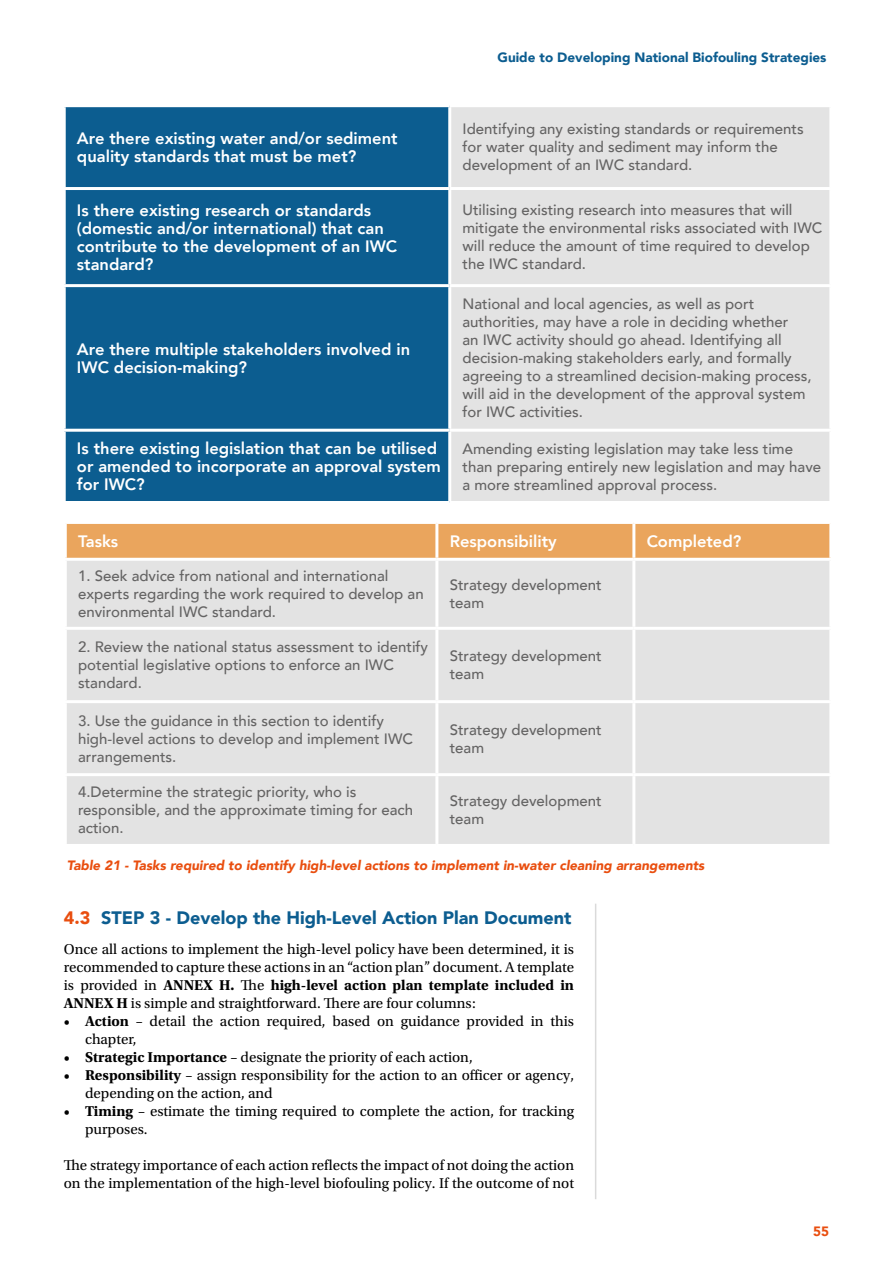
<style>
.page{position:relative;width:893px;height:1263px;background:#fff}
.page>*{position:absolute;margin:0;border:0;box-sizing:border-box;transform-origin:0 0}
.t1{font:900 18px "Avenir";color:#0c5d90}
.t2{font:800 16.5px/18px "Avenir";color:#fff}
.t3{font:500 15px/18px "Avenir";color:#646363}
.t4{font:15px/18px "Utopia Std";color:#000}
.t5{font:italic 900 13.5px "Avenir";color:#e94e0f}
.t6{font:900 13.5px "Avenir";color:#0c5d90}
.t7{font:900 13.5px "Avenir";color:#e94e0f}
.s1{color:#e94e0f}
.s2{font-weight:700}
</style>
<div class="page">
<hr style="left:595px;top:904px;width:1px;height:295px;background:#dadada">
<div style="left:66px;top:107px;width:382px;height:394px;background:#0c5d90"></div>
<div style="left:451px;top:107px;width:378px;height:394px;background:#e3e3e3"></div>
<hr style="left:63px;top:187px;width:387px;height:3px;background:#fff">
<hr style="left:450px;top:187px;width:382px;height:3px;background:#fff">
<hr style="left:63px;top:284px;width:387px;height:3px;background:#fff">
<hr style="left:450px;top:284px;width:382px;height:3px;background:#fff">
<hr style="left:63px;top:429px;width:387px;height:3px;background:#fff">
<hr style="left:450px;top:429px;width:382px;height:3px;background:#fff">
<div style="left:67px;top:524px;width:762px;height:34px;background:#eaa55d"></div>
<div style="left:67px;top:561px;width:762px;height:283px;background:#e3e3e3"></div>
<hr style="left:435px;top:524px;width:3px;height:34px;background:#fff">
<hr style="left:632px;top:524px;width:3px;height:34px;background:#fff">
<hr style="left:435px;top:561px;width:3px;height:66px;background:#fff">
<hr style="left:632px;top:561px;width:3px;height:66px;background:#fff">
<hr style="left:64px;top:627px;width:373px;height:3px;background:#fff">
<hr style="left:437px;top:627px;width:197px;height:3px;background:#fff">
<hr style="left:435px;top:630px;width:3px;height:70px;background:#fff">
<hr style="left:634px;top:627px;width:198px;height:3px;background:#fff">
<hr style="left:632px;top:630px;width:3px;height:70px;background:#fff">
<hr style="left:64px;top:700px;width:373px;height:3px;background:#fff">
<hr style="left:437px;top:700px;width:197px;height:3px;background:#fff">
<hr style="left:435px;top:703px;width:3px;height:70px;background:#fff">
<hr style="left:634px;top:700px;width:198px;height:3px;background:#fff">
<hr style="left:632px;top:703px;width:3px;height:70px;background:#fff">
<hr style="left:64px;top:773px;width:373px;height:3px;background:#fff">
<hr style="left:437px;top:773px;width:197px;height:3px;background:#fff">
<hr style="left:435px;top:776px;width:3px;height:68px;background:#fff">
<hr style="left:634px;top:773px;width:198px;height:3px;background:#fff">
<hr style="left:632px;top:776px;width:3px;height:68px;background:#fff">
<p class="t6" style="left:497px;top:46px;width:330px">Guide to Developing National Biofouling Strategies</p>
<p class="t2" style="left:77px;top:130px;width:322px">Are there existing water and/or sediment quality standards that must be met?</p>
<p class="t3" style="left:462px;top:119px;width:343px">Identifying any existing standards or requirements for water quality and sediment may inform the development of an IWC standard.</p>
<p class="t2" style="left:77px;top:201px;width:322px">Is there existing research or standards (domestic and/or international) that can contribute to the development of an IWC standard?</p>
<p class="t3" style="left:462px;top:200px;width:361px">Utilising existing research into measures that will mitigate the environmental risks associated with IWC will reduce the amount of time required to develop the IWC standard.</p>
<p class="t2" style="left:77px;top:340px;width:335px">Are there multiple stakeholders involved in<br>IWC decision-making?</p>
<p class="t3" style="left:462px;top:294px;width:351px">National and local agencies, as well as port authorities, may have a role in deciding whether<br>an IWC activity should go ahead. Identifying all decision-making stakeholders early, and formally agreeing to a streamlined decision-making process, will aid in the development of the approval system for IWC activities.</p>
<p class="t2" style="left:77px;top:440px;width:365px">Is there existing legislation that can be utilised or amended to incorporate an approval system for IWC?</p>
<p class="t3" style="left:462px;top:439px;width:360px">Amending existing legislation may take less time than preparing entirely new legislation and may have a more streamlined approval process.</p>
<p class="t2" style="left:78px;top:532px;width:42px">Tasks</p>
<p class="t2" style="left:450px;top:532px;width:109px">Responsibility</p>
<p class="t2" style="left:647px;top:532px;width:96px">Completed?</p>
<p class="t3" style="left:78px;top:566px;width:347px">1. Seek advice from national and international experts regarding the work required to develop an environmental IWC standard.</p>
<p class="t3" style="left:450px;top:575px;width:153px">Strategy development team</p>
<p class="t3" style="left:78px;top:637px;width:352px">2. Review the national status assessment to identify potential legislative options to enforce an IWC standard.</p>
<p class="t3" style="left:450px;top:646px;width:153px">Strategy development team</p>
<p class="t3" style="left:78px;top:710px;width:337px">3. Use the guidance in this section to identify high-level actions to develop and implement IWC arrangements.</p>
<p class="t3" style="left:450px;top:719px;width:153px">Strategy development team</p>
<p class="t3" style="left:78px;top:782px;width:337px">4.Determine the strategic priority, who is responsible, and the approximate timing for each action.</p>
<p class="t3" style="left:450px;top:791px;width:153px">Strategy development team</p>
<p class="t5" style="left:67px;top:854px;width:639px">Table 21 - Tasks required to identify high-level actions to implement in-water cleaning arrangements</p>
<p class="t1" style="left:64px;top:902px;width:509px"><span class="s1">4.3</span> STEP 3 - Develop the High-Level Action Plan Document</p>
<p class="t4" style="left:64px;top:940px;width:512px;text-align:justify">Once all actions to implement the high-level policy have been determined, it is recommended to capture these actions in an “action plan” document. A template is provided in <span class="s2">ANNEX H.</span> The <span class="s2">high-level action plan template included in ANNEX H</span> is simple and straightforward. There are four columns:</p>
<p class="t4" style="left:85px;top:1012px;width:490px;text-indent:-21px">• <span class="s2">Action</span> – detail the action required, based on guidance provided in this chapter,</p>
<p class="t4" style="left:64px;top:1048px;width:410px">• <span class="s2">Strategic Importance</span> – designate the priority of each action,</p>
<p class="t4" style="left:85px;top:1066px;width:490px;text-indent:-21px">• <span class="s2">Responsibility</span> – assign responsibility for the action to an officer or agency, depending on the action, and</p>
<p class="t4" style="left:85px;top:1102px;width:490px;text-indent:-21px">• <span class="s2">Timing</span> – estimate the timing required to complete the action, for tracking purposes.</p>
<p class="t4" style="left:64px;top:1156px;width:512px">The strategy importance of each action reflects the impact of not doing the action on the implementation of the high-level biofouling policy. If the outcome of not</p>
<p class="t7" style="left:813px;top:1220px;width:17px">55</p>
</div>
